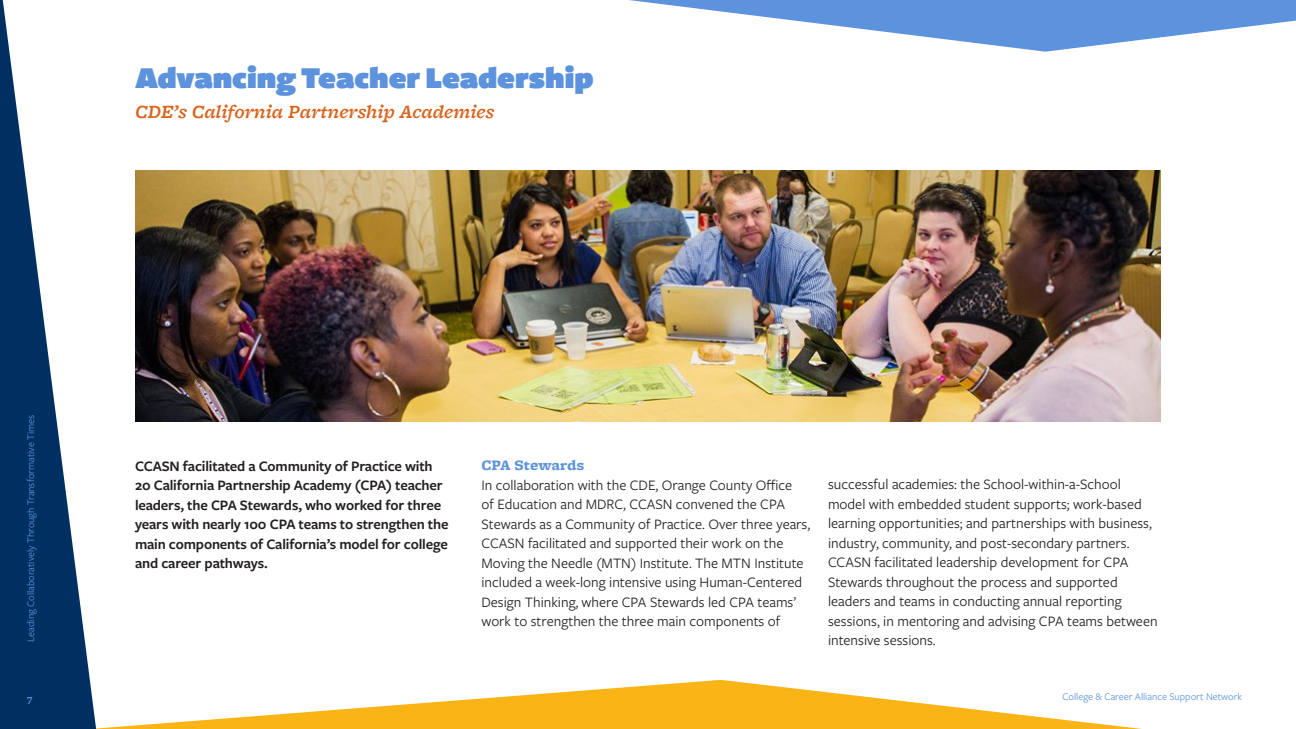
<style>
.page{position:relative;width:1296px;height:729px;background:#fff}
.page>*{position:absolute;margin:0;border:0;box-sizing:border-box;transform-origin:0 0}
.header_16_24_bold{font:900 31.5px "Freight Sans U Pro Ultra";color:#5d92dd}
.header_16_24_bold-2{font:italic 600 19.5px "Freight Micro Pro";color:#d8651e}
.sans_book_9_12{font:15px/19.5px "Freight Sans Pro";color:#231f20}
.sans_book_9_12-2{font:600 15px/19.5px "Freight Sans Pro";letter-spacing:-.01em;color:#231f20}
.t1{font:10.5px "Freight Sans Pro";color:#5d92dd}
.t2{font:600 10.5px "Freight Micro Pro";color:#5d92dd}
.s1{font-family:"Freight Micro Pro";font-weight:900;color:#5d92dd}
</style>
<div class="page">
<svg style="left:101px;top:680px;width:1041px;height:49px"></svg>
<svg style="left:0;top:0;width:101px;height:729px"></svg>
<svg style="left:629px;top:0;width:667px;height:52px"></svg>
<img style="left:135px;top:170px;width:1026px;height:252px">
<p class="header_16_24_bold" style="left:135px;top:56px;width:460px">Advancing Teacher Leadership</p>
<p class="header_16_24_bold-2" style="left:135px;top:98px;width:361px">CDE’s California Partnership Academies</p>
<p class="t1" style="left:24px;top:642px;width:228px;rotate:-90deg">Leading Collaboratively Through Transformative Times</p>
<p class="sans_book_9_12-2" style="left:135px;top:455px;width:315px">CCASN facilitated a Community of Practice with 20 California Partnership Academy (CPA) teacher leaders, the CPA Stewards, who worked for three years with nearly 100 CPA teams to strengthen the main components of California’s model for college and career pathways.</p>
<p class="sans_book_9_12" style="left:482px;top:455px;width:330px"><span class="s1">CPA Stewards<br></span>In collaboration with the CDE, Orange County Office<br>of Education and MDRC, CCASN convened the CPA Stewards as a Community of Practice. Over three years, CCASN facilitated and supported their work on the Moving the Needle (MTN) Institute. The MTN Institute included a week-long intensive using Human-Centered Design Thinking, where CPA Stewards led CPA teams’ work to strengthen the three main components of</p>
<p class="sans_book_9_12" style="left:828px;top:474px;width:331px">successful academies: the School-within-a-School model with embedded student supports; work-based learning opportunities; and partnerships with business, industry, community, and post-secondary partners.<br>CCASN facilitated leadership development for CPA Stewards throughout the process and supported leaders and teams in conducting annual reporting sessions, in mentoring and advising CPA teams between intensive sessions.</p>
<p class="t2" style="left:27px;top:692px;width:7px">7</p>
<p class="t1" style="left:1063px;top:690px;width:181px">College &amp; Career Alliance Support Network</p>
</div>
